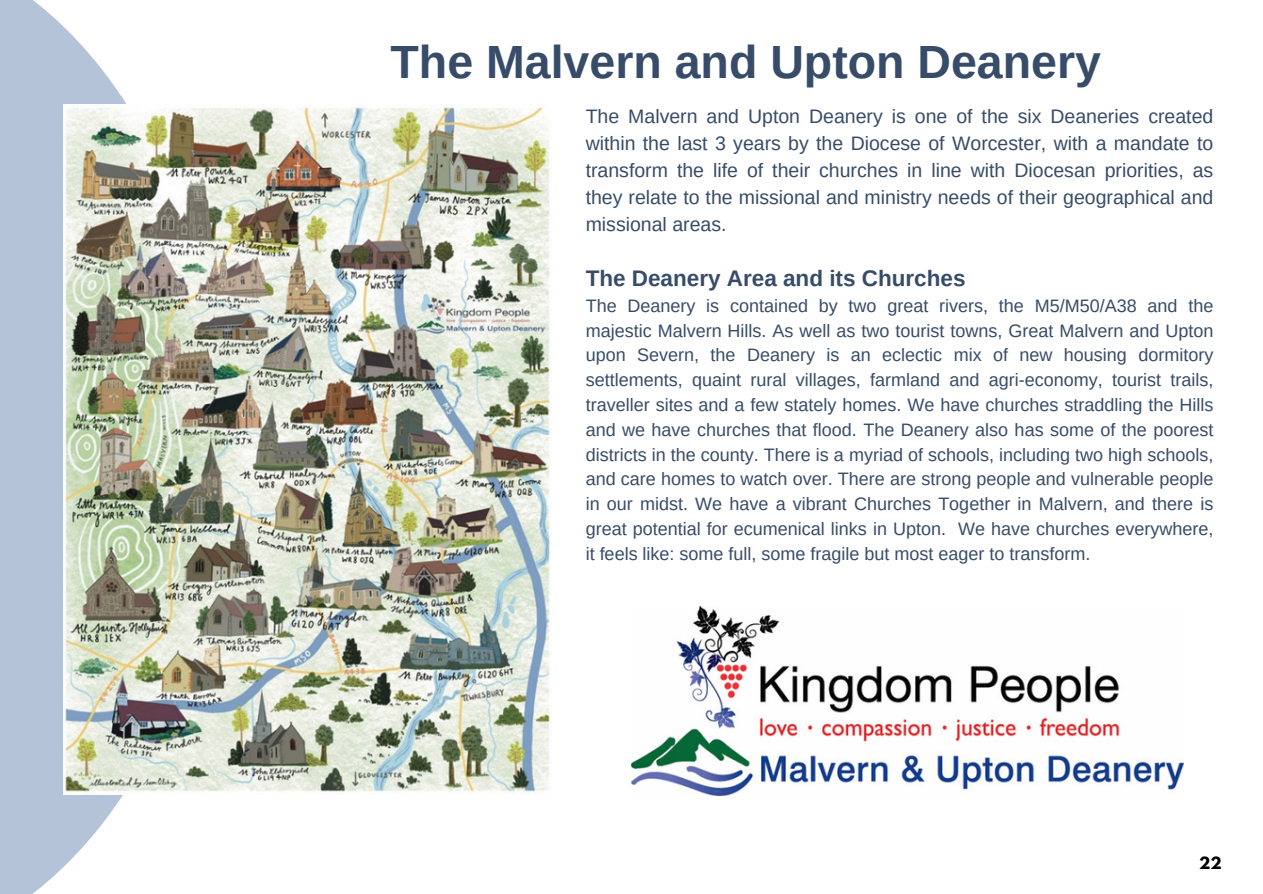
<style>
.page{position:relative;width:1263px;height:894px;background:#fff}
.page>*{position:absolute;margin:0;border:0;box-sizing:border-box;transform-origin:0 0}
.t1{font:700 46.5px "Arimo";color:#374c68}
.t2{font:700 22.5px "Arimo";color:#374c68}
.t3{font:19.5px/27px "Arimo";color:#374c68;text-align:justify}
.t4{font:18px/24.8px "Arimo";color:#374c68;text-align:justify}
.t5{font:700 15px "League Spartan";color:#000}
</style>
<div class="page">
<svg style="left:0;top:0;width:126px;height:893px;background:#bdcadd"></svg>
<img style="left:64px;top:104px;width:487px;height:690px">
<img style="left:631px;top:606px;width:553px;height:189px">
<h1 class="t1" style="left:390px;top:36px;width:712px">The Malvern and Upton Deanery</h1>
<p class="t3" style="left:586px;top:102px;width:629px">The Malvern and Upton Deanery is one of the six Deaneries created within the last 3 years by the Diocese of Worcester, with a mandate to transform the life of their churches in line with Diocesan priorities, as they relate to the missional and ministry needs of their geographical and missional areas.</p>
<p class="t2" style="left:586px;top:265px;width:381px">The Deanery Area and its Churches</p>
<p class="t4" style="left:586px;top:293px;width:629px">The Deanery is contained by two great rivers, the M5/M50/A38 and the majestic Malvern Hills. As well as two tourist towns, Great Malvern and Upton upon Severn, the Deanery is an eclectic mix of new housing dormitory settlements, quaint rural villages, farmland and agri-economy, tourist trails, traveller sites and a few stately homes. We have churches straddling the Hills and we have churches that flood. The Deanery also has some of the poorest districts in the county. There is a myriad of schools, including two high schools, and care homes to watch over. There are strong people and vulnerable people in our midst. We have a vibrant Churches Together in Malvern, and there is great potential for ecumenical links in Upton. We have churches everywhere, it feels like: some full, some fragile but most eager to transform.</p>
<p class="t5" style="left:1199px;top:854px;width:24px">22</p>
</div>
